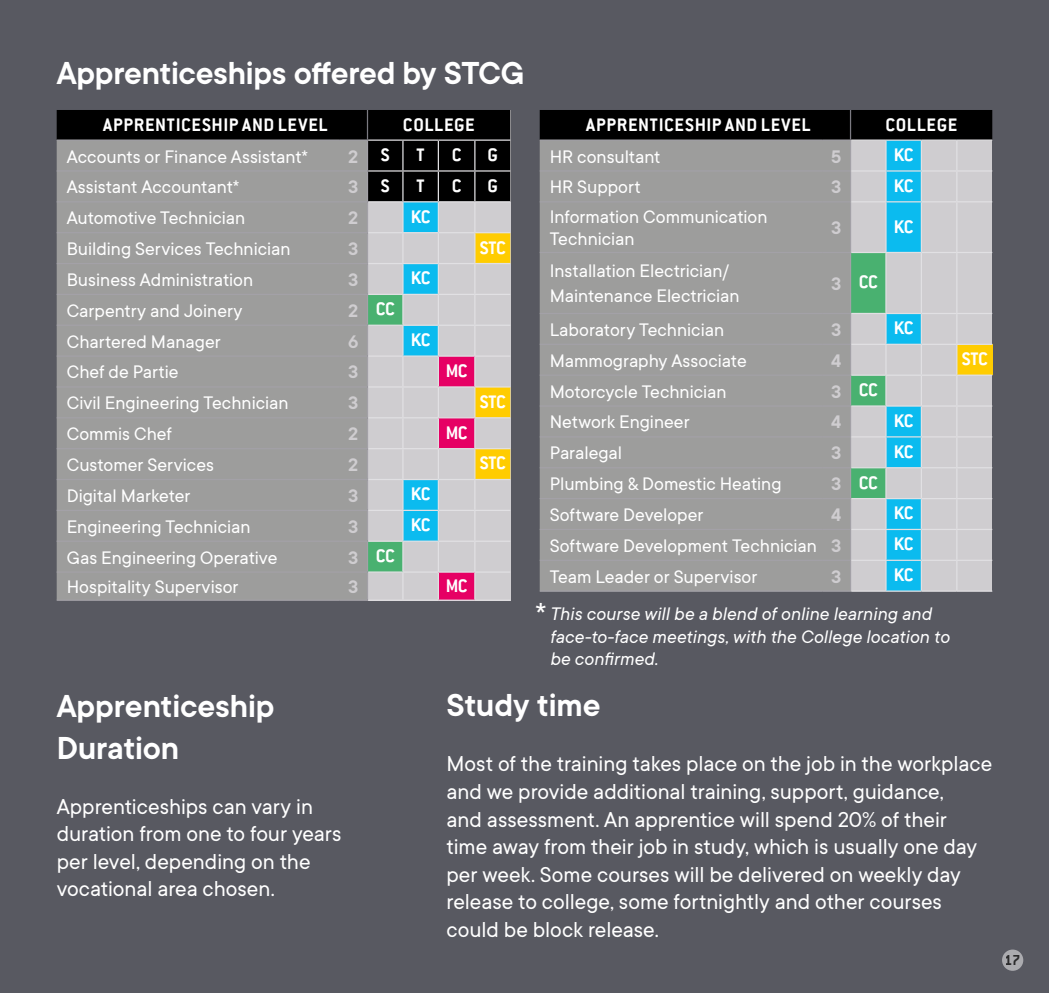
<style>
.page{position:relative;width:1049px;height:993px;background:#fff}
.page>*{position:absolute;margin:0;border:0;box-sizing:border-box;transform-origin:0 0}
.t1{font:600 35px/42px "TT Commons";letter-spacing:-.005em;color:#fff}
.t2{font:italic 35px "TT Commons";color:#fff}
.t3{font:23.75px/27.5px "TT Commons";color:#fff}
.t4{font:20px/22.5px "TT Commons";color:#fff}
.t5{font:700 20px "Conduit ITC";letter-spacing:.025em;color:#fff}
.t6{font:italic 20px/22.5px "TT Commons";letter-spacing:.005em;color:#fff}
.t7{font:600 20px "TT Commons";color:#cfcdd0}
.t8{font:700 16.25px "Conduit ITC";color:#000}
.s1{font-family:"Conduit ITC";font-weight:700;color:#fff}
.s2{font-family:"TT Commons";font-weight:600;color:#cfcdd0}
.s3{font-weight:600;color:#cfcdd0}
</style>
<div class="page">
<div style="left:0;top:0;width:1049px;height:992px;background:#585961"></div>
<svg style="left:540px;top:110px;width:452px;height:481px"></svg>
<div style="left:57px;top:110px;width:453px;height:91px;background:#000"></div>
<div style="left:57px;top:141px;width:310px;height:458px;background:#9d9d9c"></div>
<hr style="left:368px;top:139px;width:35px;height:2px;background:#e1e0e3">
<hr style="left:403px;top:139px;width:35px;height:2px;background:#e1e0e3">
<hr style="left:438px;top:139px;width:37px;height:2px;background:#e1e0e3">
<hr style="left:475px;top:139px;width:35px;height:2px;background:#e1e0e3">
<hr style="left:368px;top:170px;width:35px;height:1px;background:#e1e0e3">
<hr style="left:403px;top:170px;width:35px;height:1px;background:#e1e0e3">
<hr style="left:438px;top:170px;width:37px;height:1px;background:#e1e0e3">
<hr style="left:475px;top:170px;width:35px;height:1px;background:#e1e0e3">
<svg style="left:402px;top:141px;width:1px;height:29px"></svg>
<svg style="left:438px;top:141px;width:1px;height:29px"></svg>
<svg style="left:474px;top:141px;width:1px;height:29px"></svg>
<hr style="left:402px;top:171px;width:1px;height:30px;background:#e1e0e3">
<hr style="left:438px;top:171px;width:1px;height:30px;background:#e1e0e3">
<hr style="left:474px;top:171px;width:1px;height:30px;background:#e1e0e3">
<hr style="left:57px;top:139px;width:282px;height:2px;background:#a3a1a7">
<hr style="left:57px;top:170px;width:282px;height:1px;background:#a3a1a7">
<hr style="left:57px;top:201px;width:282px;height:1px;background:#a3a1a7">
<hr style="left:57px;top:232px;width:282px;height:1px;background:#a3a1a7">
<hr style="left:57px;top:263px;width:282px;height:1px;background:#a3a1a7">
<hr style="left:57px;top:294px;width:282px;height:1px;background:#a3a1a7">
<hr style="left:57px;top:324px;width:282px;height:2px;background:#a3a1a7">
<hr style="left:57px;top:355px;width:282px;height:1px;background:#a3a1a7">
<hr style="left:57px;top:386px;width:282px;height:1px;background:#a3a1a7">
<hr style="left:57px;top:417px;width:282px;height:1px;background:#a3a1a7">
<hr style="left:57px;top:448px;width:282px;height:1px;background:#a3a1a7">
<hr style="left:57px;top:478px;width:282px;height:2px;background:#a3a1a7">
<hr style="left:57px;top:509px;width:282px;height:2px;background:#a3a1a7">
<hr style="left:57px;top:540px;width:282px;height:1px;background:#a3a1a7">
<hr style="left:57px;top:571px;width:282px;height:1px;background:#a3a1a7">
<hr style="left:57px;top:599px;width:282px;height:1px;background:#a3a1a7">
<hr style="left:367px;top:171px;width:1px;height:30px;background:#a3a1a7">
<svg style="left:339px;top:110px;width:29px;height:61px"></svg>
<svg style="left:339px;top:201px;width:171px;height:399px"></svg>
<div style="left:1002px;top:949px;width:21px;height:21px;background:#ababaf;border-radius:50%"></div>
<h1 class="t1" style="left:57px;top:51px;width:469px">Apprenticeships offered by STCG</h1>
<p class="t5" style="left:103px;top:113px;width:226px">APPRENTICESHIP AND LEVEL</p>
<p class="t5" style="left:403px;top:113px;width:73px">COLLEGE</p>
<p class="t4" style="left:67px;top:144px;width:243px">Accounts or Finance Assistant*</p>
<p class="t7" style="left:348px;top:143px;width:43px">2 <span class="s1">S</span></p>
<p class="t5" style="left:417px;top:143px;width:10px">T</p>
<p class="t5" style="left:452px;top:143px;width:11px">C</p>
<p class="t5" style="left:488px;top:143px;width:12px">G</p>
<p class="t4" style="left:67px;top:175px;width:174px">Assistant Accountant*</p>
<p class="t7" style="left:348px;top:174px;width:43px">3 <span class="s1">S</span></p>
<p class="t5" style="left:417px;top:174px;width:10px">T</p>
<p class="t5" style="left:452px;top:174px;width:11px">C</p>
<p class="t5" style="left:488px;top:174px;width:12px">G</p>
<p class="t4" style="left:67px;top:206px;width:180px">Automotive Technician</p>
<p class="t7" style="left:348px;top:205px;width:12px">2</p>
<p class="t5" style="left:411px;top:205px;width:21px">KC</p>
<p class="t4" style="left:67px;top:237px;width:225px">Building Services Technician</p>
<p class="t7" style="left:348px;top:236px;width:12px">3</p>
<p class="t5" style="left:480px;top:235px;width:28px">STC</p>
<p class="t4" style="left:67px;top:268px;width:188px">Business Administration</p>
<p class="t7" style="left:348px;top:267px;width:12px">3</p>
<p class="t5" style="left:411px;top:266px;width:21px">KC</p>
<p class="t4" style="left:67px;top:298px;width:177px">Carpentry and Joinery</p>
<p class="t5" style="left:348px;top:297px;width:48px"><span class="s2">2</span> CC</p>
<p class="t4" style="left:67px;top:329px;width:156px">Chartered Manager</p>
<p class="t7" style="left:348px;top:328px;width:12px">6</p>
<p class="t5" style="left:411px;top:328px;width:21px">KC</p>
<p class="t4" style="left:67px;top:360px;width:113px">Chef de Partie</p>
<p class="t7" style="left:348px;top:359px;width:12px">3</p>
<p class="t5" style="left:446px;top:359px;width:23px">MC</p>
<p class="t4" style="left:67px;top:391px;width:223px">Civil Engineering Technician</p>
<p class="t7" style="left:348px;top:390px;width:12px">3</p>
<p class="t5" style="left:480px;top:389px;width:28px">STC</p>
<p class="t4" style="left:67px;top:422px;width:107px">Commis Chef</p>
<p class="t7" style="left:348px;top:421px;width:12px">2</p>
<p class="t5" style="left:446px;top:420px;width:23px">MC</p>
<p class="t4" style="left:67px;top:453px;width:149px">Customer Services</p>
<p class="t7" style="left:348px;top:452px;width:12px">2</p>
<p class="t5" style="left:480px;top:451px;width:28px">STC</p>
<p class="t4" style="left:67px;top:483px;width:125px">Digital Marketer</p>
<p class="t7" style="left:348px;top:482px;width:12px">3</p>
<p class="t5" style="left:411px;top:482px;width:21px">KC</p>
<p class="t4" style="left:67px;top:514px;width:185px">Engineering Technician</p>
<p class="t7" style="left:348px;top:513px;width:12px">3</p>
<p class="t5" style="left:411px;top:513px;width:21px">KC</p>
<p class="t4" style="left:67px;top:545px;width:212px">Gas Engineering Operative</p>
<p class="t5" style="left:348px;top:544px;width:48px"><span class="s2">3</span> CC</p>
<p class="t4" style="left:67px;top:574px;width:173px">Hospitality Supervisor</p>
<p class="t7" style="left:348px;top:574px;width:12px">3</p>
<p class="t5" style="left:446px;top:573px;width:23px">MC</p>
<p class="t5" style="left:586px;top:113px;width:226px">APPRENTICESHIP AND LEVEL</p>
<p class="t5" style="left:885px;top:113px;width:73px">COLLEGE</p>
<p class="t4" style="left:550px;top:144px;width:112px">HR consultant</p>
<p class="t7" style="left:831px;top:143px;width:12px">5</p>
<p class="t5" style="left:894px;top:143px;width:21px">KC</p>
<p class="t4" style="left:550px;top:175px;width:93px">HR Support</p>
<p class="t7" style="left:831px;top:174px;width:12px">3</p>
<p class="t5" style="left:894px;top:174px;width:21px">KC</p>
<p class="t4" style="left:550px;top:205px;width:219px">Information Communication<br>Technician</p>
<p class="t7" style="left:831px;top:215px;width:12px">3</p>
<p class="t5" style="left:894px;top:214px;width:21px">KC</p>
<p class="t4" style="left:550px;top:258px;width:191px;line-height:25px">Installation Electrician/<br>Maintenance Electrician</p>
<p class="t5" style="left:831px;top:270px;width:48px"><span class="s2">3</span> CC</p>
<p class="t4" style="left:550px;top:318px;width:176px">Laboratory Technician</p>
<p class="t7" style="left:831px;top:317px;width:12px">3</p>
<p class="t5" style="left:894px;top:316px;width:21px">KC</p>
<p class="t4" style="left:550px;top:348px;width:198px">Mammography Associate</p>
<p class="t7" style="left:831px;top:347px;width:12px">4</p>
<p class="t5" style="left:962px;top:347px;width:28px">STC</p>
<p class="t4" style="left:550px;top:379px;width:178px">Motorcycle Technician</p>
<p class="t5" style="left:831px;top:378px;width:48px"><span class="s2">3</span> CC</p>
<p class="t4" style="left:550px;top:410px;width:141px">Network Engineer</p>
<p class="t7" style="left:831px;top:409px;width:12px">4</p>
<p class="t5" style="left:894px;top:409px;width:21px">KC</p>
<p class="t4" style="left:550px;top:441px;width:74px">Paralegal</p>
<p class="t7" style="left:831px;top:440px;width:12px">3</p>
<p class="t5" style="left:894px;top:439px;width:21px">KC</p>
<p class="t4" style="left:550px;top:472px;width:233px">Plumbing &amp; Domestic Heating</p>
<p class="t5" style="left:831px;top:470px;width:48px"><span class="s2">3</span> CC</p>
<p class="t4" style="left:550px;top:502px;width:155px">Software Developer</p>
<p class="t7" style="left:831px;top:501px;width:12px">4</p>
<p class="t5" style="left:894px;top:501px;width:21px">KC</p>
<p class="t4" style="left:550px;top:533px;width:293px">Software Development Technician <span class="s3">3</span></p>
<p class="t5" style="left:894px;top:532px;width:21px">KC</p>
<p class="t4" style="left:550px;top:564px;width:209px">Team Leader or Supervisor</p>
<p class="t7" style="left:831px;top:563px;width:12px">3</p>
<p class="t5" style="left:894px;top:563px;width:21px">KC</p>
<h1 class="t2" style="left:533px;top:592px;width:13px">*</h1>
<p class="t6" style="left:550px;top:602px;width:401px">This course will be a blend of online learning and face-to-face meetings, with the College location to be confirmed.</p>
<h1 class="t1" style="left:57px;top:683px;width:219px">Apprenticeship<br>Duration</h1>
<p class="t3" style="left:57px;top:791px;width:286px">Apprenticeships can vary in duration from one to four years per level, depending on the vocational area chosen.</p>
<h1 class="t1" style="left:446px;top:683px;width:156px">Study time</h1>
<p class="t3" style="left:446px;top:749px;width:547px">Most of the training takes place on the job in the workplace and we provide additional training, support, guidance,<br>and assessment. An apprentice will spend 20% of their time away from their job in study, which is usually one day per week. Some courses will be delivered on weekly day release to college, some fortnightly and other courses could be block release.</p>
<p class="t8" style="left:1005px;top:950px;width:17px">17</p>
</div>
